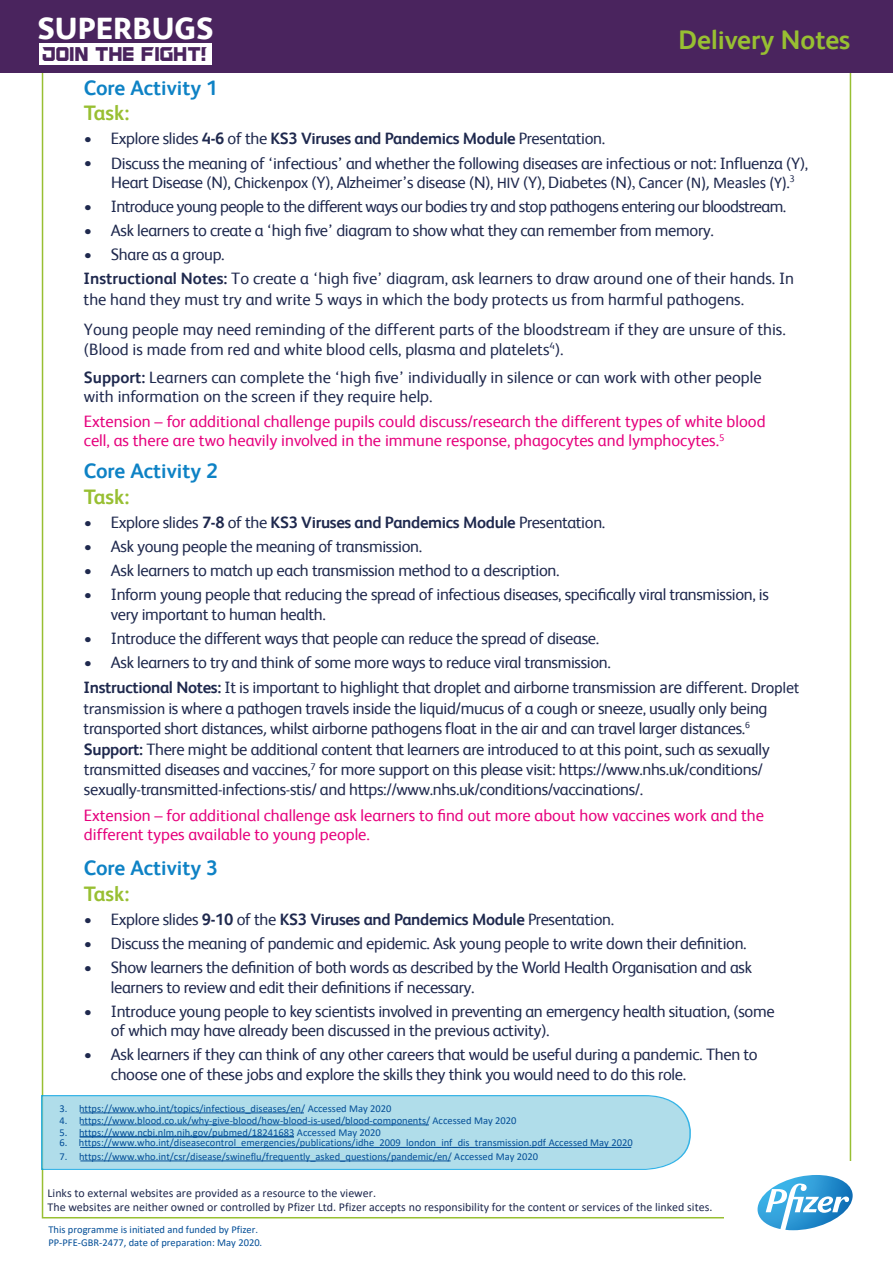
<style>
.page{position:relative;width:893px;height:1263px;background:#fff}
.page>*{position:absolute;margin:0;border:0;box-sizing:border-box;transform-origin:0 0}
.t1{font:800 30.9px "FS Albert";color:#fff}
.t2{font:700 27px "FS Albert";color:#98bf32}
.t3{font:700 21px "FS Albert";color:#0e82c5}
.t4{font:700 21px "FS Albert";color:#98bf32}
.t5{font:16.5px/19.8px "FS Albert";letter-spacing:-.02em;color:#1f294e}
.t6{font:16.5px/23.7px "FS Albert";color:#1f294e}
.t7{font:16.5px/19.8px "FS Albert";color:#e6007d}
.t8{font:13.95px "Guardians";color:#4a245e}
.t9{font:12px/14.4px "Calibri";color:#1f294e}
.t10{font:10.5px/12.6px "Calibri";color:#034e97}
.s1{font-weight:700}
.s2{font-family:"Calibri"}
.s3{font-family:"Minion Pro"}
.s4{font-family:"Calibri";font-size:18px}
</style>
<div class="page">
<div style="left:0;top:0;width:893px;height:73px;background:#4a245e"></div>
<svg style="left:757px;top:1175px;width:96px;height:55px"></svg>
<div style="left:39px;top:43px;width:173px;height:21px;background:#fff"></div>
<svg style="left:41px;top:1094px;width:650px;height:76px;background:#abdae9"></svg>
<hr style="left:80px;top:1113px;width:224px;height:1px;background:#034e97">
<hr style="left:80px;top:1125px;width:349px;height:1px;background:#034e97">
<hr style="left:80px;top:1136px;width:214px;height:1px;background:#034e97">
<hr style="left:80px;top:1147px;width:551px;height:1px;background:#034e97">
<hr style="left:80px;top:1161px;width:371px;height:1px;background:#034e97">
<h1 class="t1" style="left:37px;top:6px;width:178px">SUPERBUGS</h1>
<p class="t8" style="left:43px;top:45px;width:167px">JOIN THE FIGHT!</p>
<h2 class="t2" style="left:678px;top:22px;width:173px">Delivery Notes</h2>
<p class="t3" style="left:84px;top:73px;width:136px">Core Activity 1</p>
<p class="t4" style="left:84px;top:99px;width:47px">Task:</p>
<p class="t5" style="left:84px;top:128px;width:523px">• Explore slides <span class="s1">4-6</span> of the <span class="s1">KS3 Viruses and Pandemics Module</span> Presentation.</p>
<p class="t5" style="left:111px;top:153px;width:698px;line-height:19px;text-indent:-27px">• Discuss the meaning of ‘infectious’ and whether the following diseases are infectious or not: Influenza (Y),<br>Heart Disease (N), <span class="s2">Chickenpox</span> (Y), Alzheimer’s disease (N), <span class="s2">HIV</span> (Y), Diabetes (N)<span class="s3">,</span> <span class="s2">Cancer (N), Measles (Y)</span>.<sup>3</sup></p>
<p class="t5" style="left:84px;top:196px;width:704px">• Introduce young people to the different ways our bodies try and stop pathogens entering our bloodstream.</p>
<p class="t5" style="left:84px;top:220px;width:631px">• Ask learners to create a ‘high five’ diagram to show what they can remember from memory.</p>
<p class="t6" style="left:84px;top:242px;width:712px">• Share as a group.<br><span class="s1">Instructional Notes:</span> To create a ‘high five’ diagram, ask learners to draw around one of their hands. In</p>
<p class="t6" style="left:84px;top:284px;width:704px;line-height:29.5px">the hand they must try and write 5 ways in which the body protects us from harmful pathogens.<br>Young people may need reminding of the different parts of the bloodstream if they are unsure of this.</p>
<p class="t6" style="left:84px;top:334px;width:679px;line-height:28px">(Blood is made from red and white blood cells, plasma and platelets<sup>4</sup>).<br><span class="s1">Support:</span> Learners can complete the ‘high five’ individually in silence or can work with other people</p>
<p class="t6" style="left:84px;top:384px;width:350px">with information on the screen if they require help.</p>
<p class="t7" style="left:84px;top:410px;width:683px">Extension – for additional challenge pupils could discuss/research the different types of white blood cell, as there are two heavily involved in the immune response, phagocytes and lymphocytes.<sup>5</sup></p>
<p class="t3" style="left:84px;top:457px;width:136px">Core Activity 2</p>
<p class="t4" style="left:84px;top:482px;width:47px">Task:</p>
<p class="t5" style="left:84px;top:511px;width:523px">• Explore slides <span class="s1">7-8</span> of the <span class="s1">KS3 Viruses and Pandemics Module</span> Presentation.</p>
<p class="t5" style="left:84px;top:535px;width:340px">• Ask young people the meaning of transmission.</p>
<p class="t5" style="left:84px;top:559px;width:477px">• Ask learners to match up each transmission method to a description.</p>
<p class="t5" style="left:111px;top:583px;width:659px;text-indent:-27px">• Inform young people that reducing the spread of infectious diseases, specifically viral transmission, is very important to human health.</p>
<p class="t5" style="left:84px;top:627px;width:517px">• Introduce the different ways that people can reduce the spread of disease.</p>
<p class="t5" style="left:84px;top:649px;width:717px;line-height:25px">• Ask learners to try and think of some more ways to reduce viral transmission.<br><span class="s1">Instructional Notes:</span> It is important to highlight that droplet and airborne transmission <span class="s4">are</span> different<span class="s2">. Droplet</span></p>
<p class="t5" style="left:84px;top:697px;width:685px"><span class="s2">transmission</span> is where a pathogen travels inside the liquid/mucus of a cough or sneeze, usually only being transported short distances<span class="s2">, w</span>hilst airborne pathogens float in the air and can travel larger distances.<sup>6</sup></p>
<p class="t5" style="left:84px;top:739px;width:687px"><span class="s1">Support:</span> There might be additional content that learners are introduced to at this point, such as sexually transmitted diseases and vaccines,<sup>7</sup> for more support on this please visit: https://www.nhs.uk/conditions/ sexually-transmitted-infections-stis/ and https://www.nhs.uk/conditions/vaccinations/.</p>
<p class="t7" style="left:84px;top:804px;width:682px">Extension – for additional challenge ask learners to find out more about how vaccines work and the different types available to young people.</p>
<p class="t3" style="left:84px;top:854px;width:136px">Core Activity 3</p>
<p class="t4" style="left:84px;top:879px;width:47px">Task:</p>
<p class="t5" style="left:84px;top:908px;width:532px">• Explore slides <span class="s1">9-10</span> of the <span class="s1">KS3 Viruses and Pandemics Module</span> Presentation.</p>
<p class="t5" style="left:84px;top:932px;width:664px">• Discuss the meaning of pandemic and epidemic. Ask young people to write down their definition.</p>
<p class="t5" style="left:111px;top:956px;width:643px;text-indent:-27px">• Show learners the definition of both words as described by the World Health Organisation and ask learners to review and edit their definitions if necessary.</p>
<p class="t5" style="left:111px;top:1000px;width:665px;text-indent:-27px">• Introduce young people to key scientists involved in preventing an emergency health situation, (some of which may have already been discussed in the previous activity).</p>
<p class="t5" style="left:111px;top:1044px;width:648px;line-height:19px;text-indent:-27px">• Ask learners if they can think of any other careers that would be useful during a pandemic<span class="s3">.</span> Then to choose one of these jobs and explore the skills they think you would need to do this role.</p>
<p class="t10" style="left:60px;top:1102px;width:334px">3. https://www.who.int/topics/infectious_diseases/en/ Accessed May 2020</p>
<p class="t10" style="left:60px;top:1114px;width:458px">4. https://www.blood.co.uk/why-give-blood/how-blood-is-used/blood-components/ Accessed May 2020</p>
<p class="t10" style="left:60px;top:1126px;width:323px">5. https://www.ncbi.nlm.nih.gov/pubmed/18241683 Accessed May 2020</p>
<p class="t10" style="left:60px;top:1136px;width:575px">6. https://www.who.int/diseasecontrol_emergencies/publications/idhe_2009_london_inf_dis_transmission.pdf Accessed May 2020</p>
<p class="t10" style="left:60px;top:1150px;width:480px">7. https://www.who.int/csr/disease/swineflu/frequently_asked_questions/pandemic/en/ Accessed May 2020</p>
<p class="t9" style="left:48px;top:1185px;width:666px">Links to external websites are provided as a resource to the viewer.<br>The websites are neither owned or controlled by Pfizer Ltd. Pfizer accepts no responsibility for the content or services of the linked sites.</p>
<p class="t10" style="left:48px;top:1223px;width:215px">This programme is initiated and funded by Pfizer.<br>PP-PFE-GBR-2477, date of preparation: May 2020.</p>
</div>
